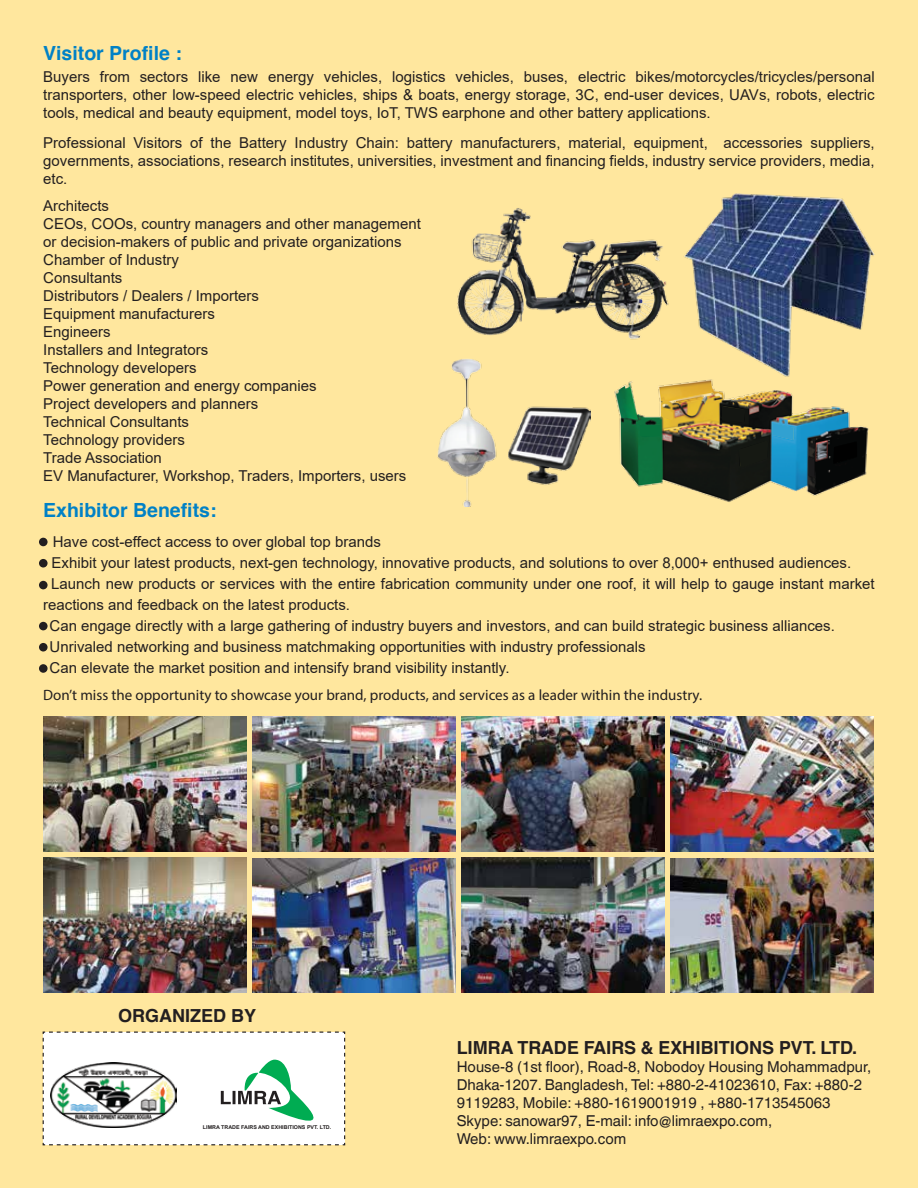
<style>
.page{position:relative;width:918px;height:1188px;background:#ffe79e}
.page>*{position:absolute;margin:0;border:0;box-sizing:border-box;transform-origin:0 0}
.t1{font:700 19.5px "Helvetica";color:#0081c6}
.t2{font:700 18px "Helvetica World";color:#231f20}
.t3{font:700 18px "Helvetica";color:#231f20}
.t4{font:15px/18px "Arial";color:#231f20;text-align:justify}
.t5{font:15px/18px "Helvetica World";color:#231f20}
.t6{font:15px "Myriad Pro";color:#231f20}
.t7{font:700 5.25px "Arial";color:#231f20}
</style>
<div class="page">
<svg style="left:42px;top:1031px;width:304px;height:115px;background:#ecf3ed"></svg>
<img style="left:51px;top:1063px;width:126px;height:65px">
<img style="left:43px;top:858px;width:203px;height:135px">
<img style="left:252px;top:859px;width:203px;height:134px">
<img style="left:462px;top:858px;width:203px;height:135px">
<img style="left:671px;top:858px;width:203px;height:135px">
<img style="left:43px;top:716px;width:203px;height:136px">
<img style="left:252px;top:716px;width:203px;height:136px">
<img style="left:462px;top:716px;width:203px;height:136px">
<img style="left:671px;top:716px;width:203px;height:136px">
<img style="left:614px;top:381px;width:255px;height:121px">
<div style="left:640px;top:426px;width:21px;height:10px;background:#08723c"></div>
<svg style="left:661px;top:410px;width:12px;height:10px"></svg>
<svg style="left:739px;top:440px;width:28px;height:28px"></svg>
<svg style="left:773px;top:423px;width:20px;height:17px"></svg>
<svg style="left:833px;top:442px;width:24px;height:22px"></svg>
<svg style="left:809px;top:457px;width:5px;height:20px"></svg>
<svg style="left:722px;top:406px;width:23px;height:17px"></svg>
<div style="left:39px;top:538px;width:9px;height:8px;background:#231f20;border-radius:50%"></div>
<div style="left:39px;top:559px;width:9px;height:9px;background:#231f20;border-radius:50%"></div>
<div style="left:39px;top:581px;width:9px;height:8px;background:#231f20;border-radius:50%"></div>
<div style="left:39px;top:622px;width:9px;height:8px;background:#231f20;border-radius:50%"></div>
<div style="left:39px;top:643px;width:9px;height:9px;background:#231f20;border-radius:50%"></div>
<div style="left:39px;top:664px;width:9px;height:9px;background:#231f20;border-radius:50%"></div>
<img style="left:457px;top:208px;width:207px;height:132px">
<img style="left:664px;top:193px;width:211px;height:204px">
<img style="left:437px;top:358px;width:154px;height:148px">
<h1 class="t1" style="left:43px;top:41px;width:140px">Visitor Profile :</h1>
<p class="t4" style="left:43px;top:67px;width:833px">Buyers from sectors like new energy vehicles, logistics vehicles, buses, electric bikes/motorcycles/tricycles/personal transporters, other low-speed electric vehicles, ships &amp; boats, energy storage, 3C, end-user devices, UAVs, robots, electric tools, medical and beauty equipment, model toys, IoT, TWS earphone and other battery applications.</p>
<p class="t4" style="left:43px;top:134px;width:833px">Professional Visitors of the Battery Industry Chain: battery manufacturers, material, equipment, accessories suppliers, governments, associations, research institutes, universities, investment and financing fields, industry service providers, media, etc.</p>
<p class="t4" style="left:43px;top:197px;width:379px;text-align:left">Architects<br>CEOs, COOs, country managers and other management or decision-makers of public and private organizations<br>Chamber of Industry<br>Consultants<br>Distributors / Dealers / Importers<br>Equipment manufacturers<br>Engineers<br>Installers and Integrators<br>Technology developers<br>Power generation and energy companies<br>Project developers and planners<br>Technical Consultants<br>Technology providers<br>Trade Association<br>EV Manufacturer, Workshop, Traders, Importers, users</p>
<h1 class="t1" style="left:43px;top:498px;width:175px">Exhibitor Benefits:</h1>
<p class="t4" style="left:53px;top:533px;width:330px">Have cost-effect access to over global top brands</p>
<p class="t4" style="left:52px;top:554px;width:801px">Exhibit your latest products, next-gen technology, innovative products, and solutions to over 8,000+ enthused audiences.</p>
<p class="t4" style="left:51px;top:575px;width:825px">Launch new products or services with the entire fabrication community under one roof, it will help to gauge instant market</p>
<p class="t4" style="left:43px;top:596px;width:308px">reactions and feedback on the latest products.</p>
<p class="t4" style="left:50px;top:617px;width:787px">Can engage directly with a large gathering of industry buyers and investors, and can build strategic business alliances.</p>
<p class="t4" style="left:50px;top:638px;width:598px">Unrivaled networking and business matchmaking opportunities with industry professionals</p>
<p class="t4" style="left:50px;top:659px;width:461px">Can elevate the market position and intensify brand visibility instantly.</p>
<p class="t6" style="left:43px;top:686px;width:661px">Don’t miss the opportunity to showcase your brand, products, and services as a leader within the industry.</p>
<p class="t3" style="left:118px;top:1004px;width:140px">ORGANIZED BY</p>
<p class="t7" style="left:203px;top:1124px;width:130px">LIMRA TRADE FAIRS AND EXHIBITIONS PVT. LTD.</p>
<p class="t2" style="left:457px;top:1037px;width:402px">LIMRA TRADE FAIRS &amp; EXHIBITIONS PVT. LTD.</p>
<p class="t5" style="left:457px;top:1058px;width:416px">House-8 (1st floor), Road-8, Nobodoy Housing Mohammadpur, Dhaka-1207. Bangladesh, Tel: +880-2-41023610, Fax: +880-2<br>9119283, Mobile: +880-1619001919 , +880-1713545063<br>Skype: sanowar97, E-mail: info@limraexpo.com,<br>Web: www.limraexpo.com</p>
</div>
